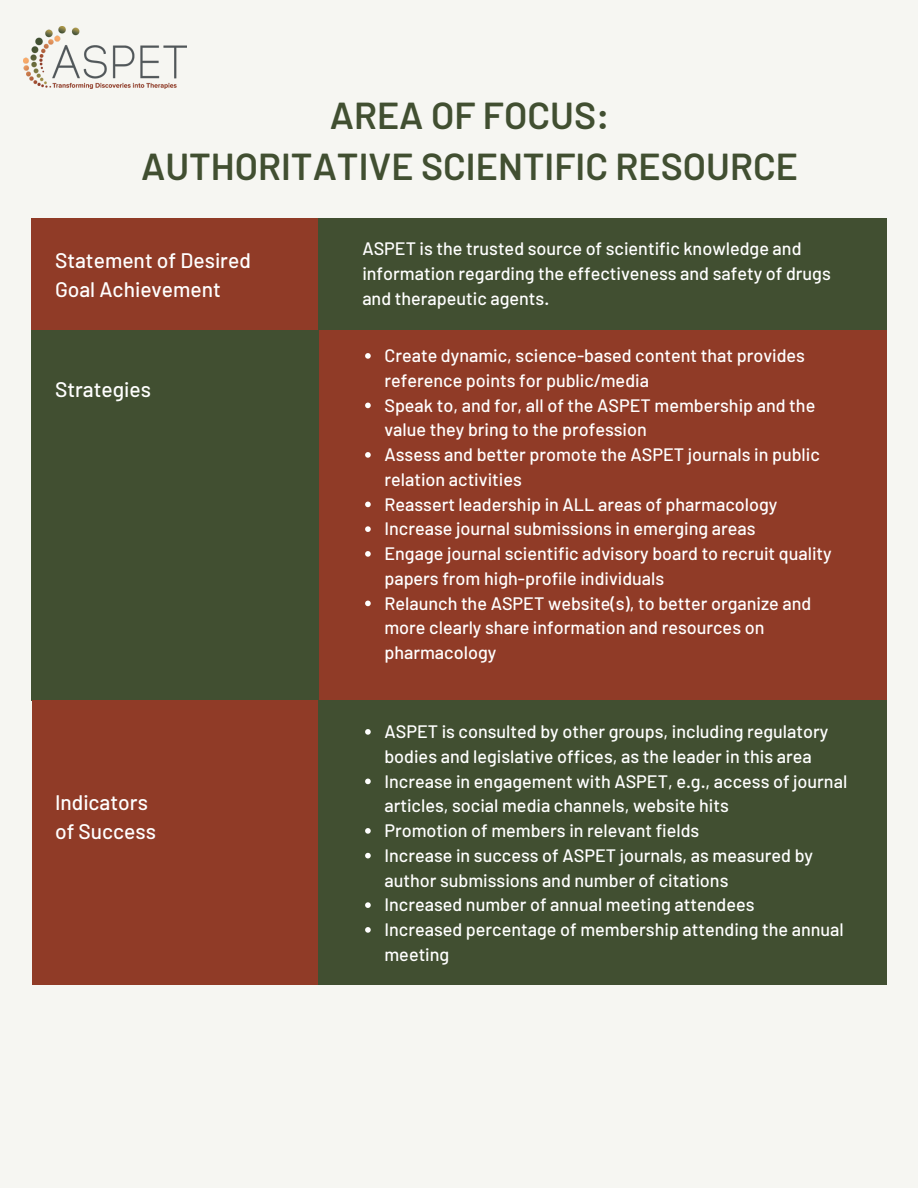
<style>
.page{position:relative;width:918px;height:1188px;background:#f6f6f2}
.page>*{position:absolute;margin:0;border:0;box-sizing:border-box;transform-origin:0 0}
.t1{font:600 37.5px/51.8px "Barlow";color:#414f31;text-align:center}
.t2{font:500 21px/29.2px "Barlow";color:#fff}
.t3{font:500 18px/24.8px "Barlow";color:#fff}
</style>
<div class="page">
<img style="left:23px;top:27px;width:163px;height:62px">
<div style="left:32px;top:219px;width:286px;height:111px;background:#903b27"></div>
<div style="left:318px;top:219px;width:568px;height:111px;background:#414f31"></div>
<div style="left:319px;top:331px;width:568px;height:370px;background:#903b27"></div>
<div style="left:32px;top:331px;width:286px;height:370px;background:#414f31"></div>
<svg style="left:365px;top:353px;width:6px;height:6px"></svg>
<svg style="left:365px;top:403px;width:6px;height:5px"></svg>
<svg style="left:365px;top:452px;width:6px;height:6px"></svg>
<svg style="left:365px;top:502px;width:6px;height:5px"></svg>
<svg style="left:365px;top:526px;width:6px;height:6px"></svg>
<svg style="left:365px;top:551px;width:6px;height:6px"></svg>
<svg style="left:365px;top:601px;width:6px;height:5px"></svg>
<div style="left:32px;top:701px;width:287px;height:284px;background:#903b27"></div>
<div style="left:318px;top:701px;width:568px;height:284px;background:#414f31"></div>
<svg style="left:365px;top:729px;width:6px;height:6px"></svg>
<svg style="left:365px;top:779px;width:6px;height:5px"></svg>
<svg style="left:365px;top:828px;width:6px;height:6px"></svg>
<svg style="left:365px;top:853px;width:6px;height:5px"></svg>
<svg style="left:365px;top:902px;width:6px;height:6px"></svg>
<svg style="left:365px;top:927px;width:6px;height:6px"></svg>
<h1 class="t1" style="left:141px;top:88px;width:658px">AREA OF FOCUS:<br>AUTHORITATIVE SCIENTIFIC RESOURCE</h1>
<p class="t2" style="left:55px;top:245px;width:197px">Statement of Desired<br>Goal Achievement</p>
<p class="t3" style="left:362px;top:236px;width:470px">ASPET is the trusted source of scientific knowledge and information regarding the effectiveness and safety of drugs and therapeutic agents.</p>
<p class="t2" style="left:55px;top:374px;width:97px">Strategies</p>
<p class="t2" style="left:55px;top:787px;width:103px">Indicators of Success</p>
<p class="t3" style="left:384px;top:343px;width:449px">Create dynamic, science-based content that provides reference points for public/media<br>Speak to, and for, all of the ASPET membership and the value they bring to the profession<br>Assess and better promote the ASPET journals in public relation activities<br>Reassert leadership in ALL areas of pharmacology Increase journal submissions in emerging areas<br>Engage journal scientific advisory board to recruit quality papers from high-profile individuals<br>Relaunch the ASPET website(s), to better organize and more clearly share information and resources on pharmacology</p>
<p class="t3" style="left:384px;top:719px;width:464px">ASPET is consulted by other groups, including regulatory bodies and legislative offices, as the leader in this area Increase in engagement with ASPET, e.g., access of journal articles, social media channels, website hits<br>Promotion of members in relevant fields<br>Increase in success of ASPET journals, as measured by author submissions and number of citations<br>Increased number of annual meeting attendees<br>Increased percentage of membership attending the annual meeting</p>
</div>
